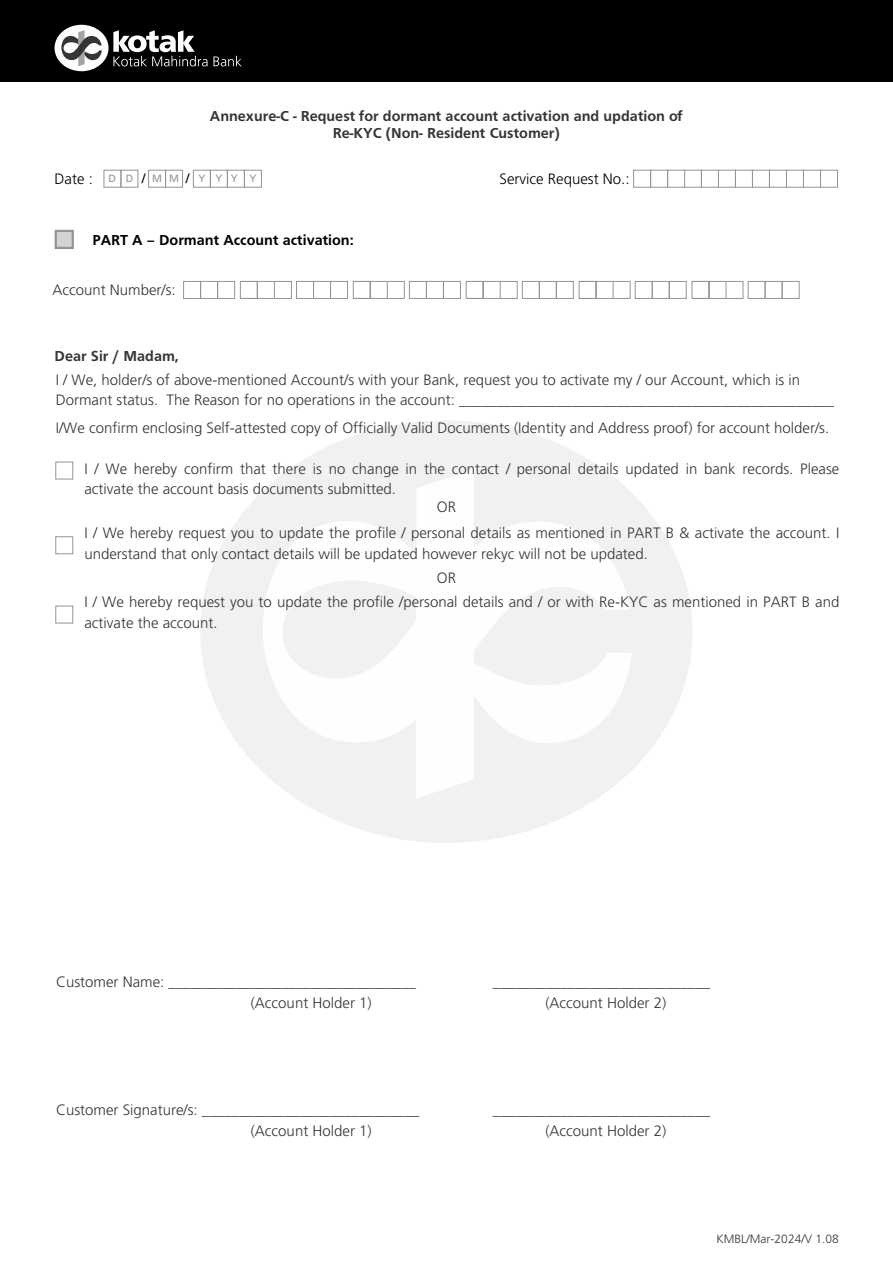
<style>
.page{position:relative;width:893px;height:1263px;background:#fff}
.page>*{position:absolute;margin:0;border:0;box-sizing:border-box;transform-origin:0 0}
.t1{font:300 15px/20.7px "Frutiger CE";color:#373435}
.t2{font:700 15px/17px "Frutiger";color:#373435;text-align:center}
.t3{font:700 15px "Frutiger";color:#000}
.t4{font:300 15px "Frutiger CE";color:#000}
.t5{font:300 12px "Frutiger CE";color:#373435}
.t6{font:10.5px "Frutiger Roman";color:#959596}
.s1{font-family:"Frutiger CE";font-weight:300;font-size:15px;color:#000}
.s2{font-size:13.5px;color:#000}
</style>
<div class="page">
<div style="left:200px;top:420px;width:492px;height:423px;background:#f1f1f2;border-radius:50%"></div>
<div style="left:0;top:1px;width:893px;height:81px;background:#000"></div>
<svg style="left:113px;top:30px;width:129px;height:36px"></svg>
<div style="left:55px;top:25px;width:54px;height:46px;background:#fefefe;border-radius:50%"></div>
<svg style="left:61px;top:30px;width:41px;height:36px"></svg>
<div style="left:104px;top:170px;width:17px;height:18px;border:1px solid #929497"></div>
<div style="left:121px;top:170px;width:17px;height:18px;border:1px solid #929497"></div>
<div style="left:148px;top:170px;width:18px;height:18px;border:1px solid #929497"></div>
<div style="left:165px;top:170px;width:18px;height:18px;border:1px solid #929497"></div>
<div style="left:193px;top:170px;width:18px;height:18px;border:1px solid #929497"></div>
<div style="left:210px;top:170px;width:18px;height:18px;border:1px solid #929497"></div>
<div style="left:227px;top:170px;width:18px;height:18px;border:1px solid #929497"></div>
<div style="left:244px;top:170px;width:18px;height:18px;border:1px solid #929497"></div>
<div style="left:633px;top:170px;width:18px;height:18px;border:1px solid #929497"></div>
<div style="left:650px;top:170px;width:18px;height:18px;border:1px solid #929497"></div>
<div style="left:667px;top:170px;width:18px;height:18px;border:1px solid #929497"></div>
<div style="left:684px;top:170px;width:18px;height:18px;border:1px solid #929497"></div>
<div style="left:701px;top:170px;width:18px;height:18px;border:1px solid #929497"></div>
<div style="left:718px;top:170px;width:18px;height:18px;border:1px solid #929497"></div>
<div style="left:735px;top:170px;width:18px;height:18px;border:1px solid #929497"></div>
<div style="left:752px;top:170px;width:18px;height:18px;border:1px solid #929497"></div>
<div style="left:769px;top:170px;width:18px;height:18px;border:1px solid #929497"></div>
<div style="left:786px;top:170px;width:18px;height:18px;border:1px solid #929497"></div>
<div style="left:820px;top:170px;width:18px;height:18px;border:1px solid #929497"></div>
<div style="left:803px;top:170px;width:18px;height:18px;border:1px solid #929497"></div>
<div style="left:55px;top:230px;width:19px;height:19px;background:#d2d3d5;border:2px solid #929497"></div>
<svg style="left:416px;top:470px;width:58px;height:328px"></svg>
<svg style="left:263px;top:522px;width:368px;height:221px;fill:#fefefe"></svg>
<div style="left:55px;top:462px;width:18px;height:17px;border:1px solid #929497"></div>
<div style="left:55px;top:536px;width:18px;height:18px;border:1px solid #929497"></div>
<div style="left:55px;top:606px;width:18px;height:17px;border:1px solid #929497"></div>
<div style="left:183px;top:281px;width:18px;height:18px;border:1px solid #929497"></div>
<div style="left:200px;top:281px;width:18px;height:18px;border:1px solid #929497"></div>
<div style="left:217px;top:281px;width:18px;height:18px;border:1px solid #929497"></div>
<div style="left:257px;top:281px;width:18px;height:18px;border:1px solid #929497"></div>
<div style="left:274px;top:281px;width:18px;height:18px;border:1px solid #929497"></div>
<div style="left:240px;top:281px;width:18px;height:18px;border:1px solid #929497"></div>
<div style="left:296px;top:281px;width:18px;height:18px;border:1px solid #929497"></div>
<div style="left:409px;top:281px;width:18px;height:18px;border:1px solid #929497"></div>
<div style="left:522px;top:281px;width:18px;height:18px;border:1px solid #929497"></div>
<div style="left:635px;top:281px;width:18px;height:18px;border:1px solid #929497"></div>
<div style="left:748px;top:281px;width:17px;height:18px;border:1px solid #929497"></div>
<div style="left:313px;top:281px;width:18px;height:18px;border:1px solid #929497"></div>
<div style="left:426px;top:281px;width:18px;height:18px;border:1px solid #929497"></div>
<div style="left:539px;top:281px;width:18px;height:18px;border:1px solid #929497"></div>
<div style="left:652px;top:281px;width:18px;height:18px;border:1px solid #929497"></div>
<div style="left:765px;top:281px;width:17px;height:18px;border:1px solid #929497"></div>
<div style="left:330px;top:281px;width:18px;height:18px;border:1px solid #929497"></div>
<div style="left:443px;top:281px;width:18px;height:18px;border:1px solid #929497"></div>
<div style="left:556px;top:281px;width:18px;height:18px;border:1px solid #929497"></div>
<div style="left:669px;top:281px;width:18px;height:18px;border:1px solid #929497"></div>
<div style="left:782px;top:281px;width:17px;height:18px;border:1px solid #929497"></div>
<div style="left:370px;top:281px;width:18px;height:18px;border:1px solid #929497"></div>
<div style="left:483px;top:281px;width:18px;height:18px;border:1px solid #929497"></div>
<div style="left:596px;top:281px;width:17px;height:18px;border:1px solid #929497"></div>
<div style="left:709px;top:281px;width:17px;height:18px;border:1px solid #929497"></div>
<div style="left:387px;top:281px;width:18px;height:18px;border:1px solid #929497"></div>
<div style="left:500px;top:281px;width:18px;height:18px;border:1px solid #929497"></div>
<div style="left:613px;top:281px;width:17px;height:18px;border:1px solid #929497"></div>
<div style="left:726px;top:281px;width:17px;height:18px;border:1px solid #929497"></div>
<div style="left:353px;top:281px;width:18px;height:18px;border:1px solid #929497"></div>
<div style="left:466px;top:281px;width:18px;height:18px;border:1px solid #929497"></div>
<div style="left:579px;top:281px;width:17px;height:18px;border:1px solid #929497"></div>
<div style="left:692px;top:281px;width:17px;height:18px;border:1px solid #929497"></div>
<p class="t2" style="left:210px;top:109px;width:474px">Annexure-C - Request for dormant account activation and updation of<br>Re-KYC (Non- Resident Customer)</p>
<p class="t6" style="left:55px;top:174px;width:203px"><span class="s1">Date :</span> DD<span class="s2">/</span>MM<span class="s2">/</span>Y YY Y</p>
<p class="t4" style="left:500px;top:173px;width:132px">Service Request No.:</p>
<p class="t3" style="left:92px;top:234px;width:263px">PART A – Dormant Account activation:</p>
<p class="t1" style="left:52px;top:280px;width:125px">Account Number/s:</p>
<p class="t2" style="left:55px;top:349px;width:126px">Dear Sir / Madam,</p>
<p class="t1" style="left:56px;top:370px;width:780px">I / We, holder/s of above-mentioned Account/s with your Bank, request you to activate my / our Account, which is in<br>Dormant status. The Reason for no operations in the account: __________________________________________________</p>
<p class="t1" style="left:56px;top:418px;width:775px">I/We confirm enclosing Self-attested copy of Officially Valid Documents (Identity and Address proof) for account holder/s.</p>
<p class="t1" style="left:84px;top:459px;width:756px">I / We hereby confirm that there is no change in the contact / personal details updated in bank records. Please activate the account basis documents submitted.</p>
<p class="t1" style="left:84px;top:495px;width:756px;line-height:26.2px;text-indent:352px">OR<br>I / We hereby request you to update the profile / personal details as mentioned in PART B &amp; activate the account. I</p>
<p class="t1" style="left:84px;top:544px;width:565px">understand that only contact details will be updated however rekyc will not be updated.</p>
<p class="t1" style="left:84px;top:593px;width:756px">I / We hereby request you to update the profile /personal details and / or with Re-KYC as mentioned in PART B and activate the account.</p>
<p class="t1" style="left:437px;top:569px;width:21px">OR</p>
<p class="t1" style="left:251px;top:973px;width:167px;text-indent:-195px">Customer Name: _________________________________ (Account Holder 1)</p>
<p class="t1" style="left:493px;top:973px;width:219px;text-align:center">_____________________________ (Account Holder 2)</p>
<p class="t1" style="left:251px;top:1101px;width:170px;text-indent:-195px">Customer Signature/s: _____________________________ (Account Holder 1)</p>
<p class="t1" style="left:493px;top:1101px;width:219px;text-align:center">_____________________________ (Account Holder 2)</p>
<p class="t5" style="left:717px;top:1234px;width:124px">KMBL/Mar-2024/V 1.08</p>
</div>
